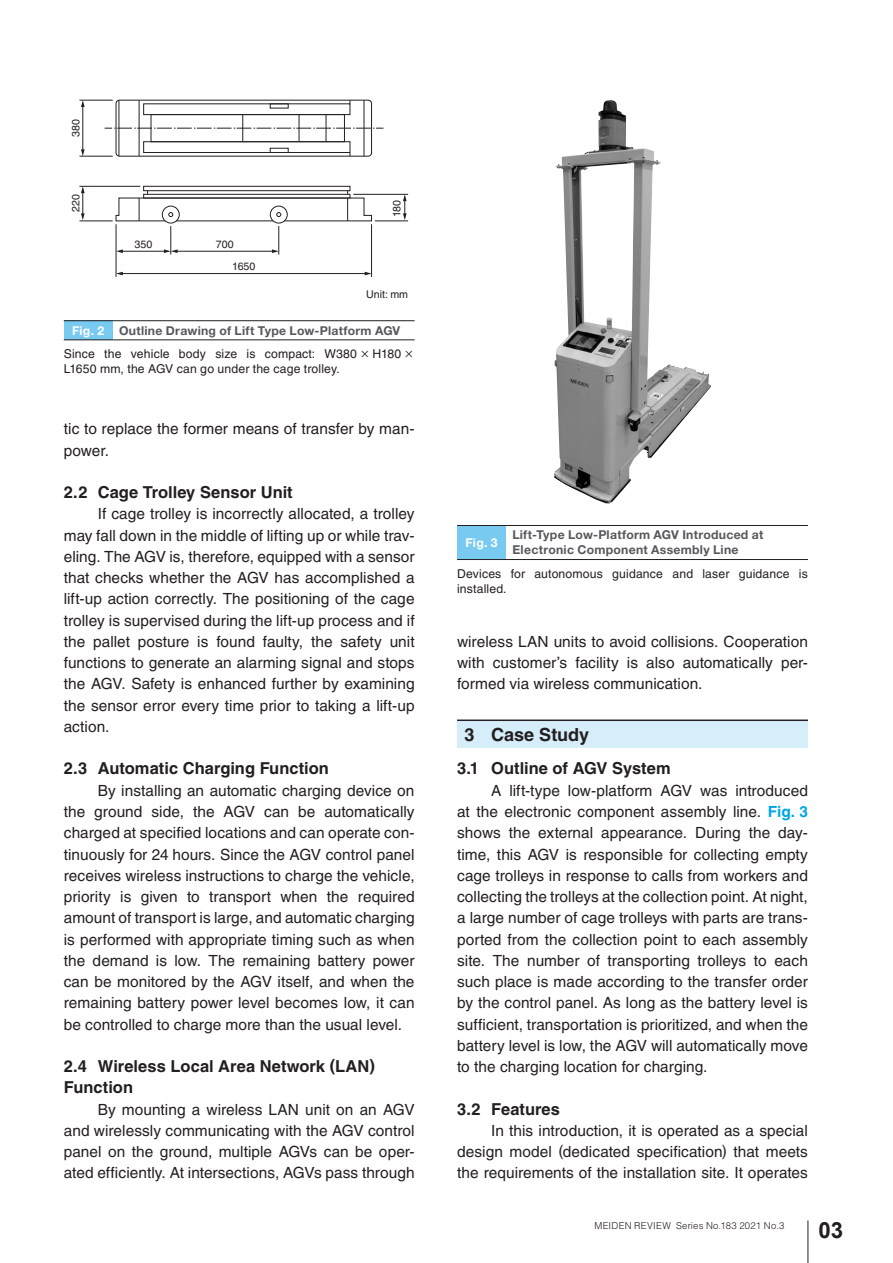
<style>
.page{position:relative;width:893px;height:1263px;background:#fff}
.page>*{position:absolute;margin:0;border:0;box-sizing:border-box;transform-origin:0 0}
.t1{font:700 22.35px "Arial";color:#231f20}
._3_大見出しタイトル{font:700 18px "Helvetica LT Std";color:#231f20}
._4_中見出し_スペースあり{font:700 16.5px/21.3px "Helvetica LT Std";color:#231f20}
._4_中見出し_スペースなし{font:700 16.5px "Helvetica LT Std";color:#231f20}
.b_本文{font:15.45px/21.3px "Helvetica LT Std";letter-spacing:.005em;color:#231f20;text-align:justify}
.図表キャプション_サブ{font:12.15px/14.9px "Helvetica LT Std";letter-spacing:.015em;color:#231f20}
.図表キャプション{font:700 12.15px/14.9px "Helvetica Neue LT Std";letter-spacing:.02em;color:#57585a}
.図表キャプション_数字{font:700 12.15px "Helvetica Neue LT Std";letter-spacing:.015em;color:#fff}
.t2{font:10.65px/22.4px "Helvetica LT Std";color:#231f20}
.t3{font:300 9.6px "Helvetica LT Std";letter-spacing:.02em;color:#231f20}
.s1{font-family:"Gothic BBB Pr 6 N";font-weight:500;font-size:10.95px}
.s2{font-family:"Gothic BBB Pr 6 N";font-weight:500}
.s3{font-weight:700;color:#00a5e5}
</style>
<div class="page">
<hr style="left:808px;top:1220px;width:1px;height:43px;background:#231f20">
<div style="left:457px;top:720px;width:351px;height:28px;background:#d6edfa"></div>
<hr style="left:457px;top:719px;width:351px;height:2px;background:#231f20">
<div style="left:143px;top:186px;width:207px;height:5px;border:1px solid #231f20"></div>
<svg style="left:105px;top:100px;width:278px;height:57px"></svg>
<hr style="left:79px;top:156px;width:34px;height:1px;background:#231f20">
<hr style="left:79px;top:100px;width:34px;height:1px;background:#231f20">
<hr style="left:83px;top:106px;width:1px;height:45px;background:#231f20">
<svg style="left:81px;top:100px;width:4px;height:7px"></svg>
<svg style="left:81px;top:149px;width:4px;height:7px"></svg>
<hr style="left:116px;top:224px;width:1px;height:53px;background:#231f20">
<hr style="left:371px;top:224px;width:1px;height:53px;background:#231f20">
<svg style="left:116px;top:191px;width:256px;height:64px"></svg>
<hr style="left:122px;top:273px;width:244px;height:1px;background:#231f20">
<svg style="left:365px;top:272px;width:6px;height:3px"></svg>
<svg style="left:116px;top:272px;width:7px;height:3px"></svg>
<hr style="left:79px;top:221px;width:34px;height:1px;background:#231f20">
<hr style="left:79px;top:186px;width:61px;height:1px;background:#231f20">
<svg style="left:81px;top:186px;width:4px;height:34px"></svg>
<hr style="left:375px;top:221px;width:33px;height:1px;background:#231f20">
<hr style="left:353px;top:194px;width:55px;height:1px;background:#231f20">
<svg style="left:403px;top:194px;width:4px;height:26px"></svg>
<div style="left:64px;top:321px;width:49px;height:19px;background:#79caf1"></div>
<hr style="left:64px;top:339px;width:351px;height:1px;background:#231f20">
<hr style="left:64px;top:320px;width:351px;height:1px;background:#231f20">
<img style="left:554px;top:100px;width:157px;height:404px">
<div style="left:457px;top:525px;width:49px;height:34px;background:#79caf1"></div>
<hr style="left:457px;top:559px;width:351px;height:1px;background:#231f20">
<hr style="left:457px;top:525px;width:351px;height:1px;background:#231f20">
<p class="t2" style="left:65px;top:137px;width:19px;rotate:-90deg">380</p>
<p class="t2" style="left:65px;top:212px;width:19px;rotate:-90deg">220</p>
<p class="t2" style="left:386px;top:217px;width:19px;rotate:-90deg">180</p>
<p class="t2" style="left:135px;top:233px;width:19px">350</p>
<p class="t2" style="left:232px;top:233px;width:25px;text-indent:-16px">700<br>1650</p>
<p class="t2" style="left:366px;top:283px;width:43px">Unit: mm</p>
<p class="図表キャプション_数字" style="left:72px;top:323px;width:34px">Fig. 2</p>
<p class="図表キャプション" style="left:119px;top:323px;width:283px">Outline Drawing of Lift Type Low-Platform AGV</p>
<p class="図表キャプション_サブ" style="left:64px;top:346px;width:352px">Since the vehicle body size is compact: W380 <span class="s1">×</span> H180 <span class="s1">×<br></span>L1650 mm, the AGV can go under the cage trolley.</p>
<p class="b_本文" style="left:64px;top:418px;width:352px">tic to replace the former means of transfer by man&shy;power.</p>
<p class="_4_中見出し_スペースあり" style="left:64px;top:481px;width:230px">2.2 Cage Trolley Sensor Unit</p>
<p class="b_本文" style="left:64px;top:503px;width:352px;text-indent:34px">If cage trolley is incorrectly allocated, a trolley may fall down in the middle of lifting up or while trav&shy;eling. The AGV is, therefore, equipped with a sensor that checks whether the AGV has accomplished a lift-up action correctly. The positioning of the cage trolley is supervised during the lift-up process and if the pallet posture is found faulty, the safety unit functions to generate an alarming signal and stops the AGV. Safety is enhanced further by examining the sensor error every time prior to taking a lift-up action.</p>
<p class="_4_中見出し_スペースあり" style="left:64px;top:758px;width:267px">2.3 Automatic Charging Function</p>
<p class="b_本文" style="left:64px;top:780px;width:352px;text-indent:34px">By installing an automatic charging device on the ground side, the AGV can be automatically charged at specified locations and can operate con&shy;tinuously for 24 hours. Since the AGV control panel receives wireless instructions to charge the vehicle, priority is given to transport when the required amount of transport is large, and automatic charging is performed with appropriate timing such as when the demand is low. The remaining battery power can be monitored by the AGV itself, and when the remaining battery power level becomes low, it can be controlled to charge more than the usual level.</p>
<p class="_4_中見出し_スペースあり" style="left:64px;top:1055px;width:313px">2.4 Wireless Local Area Network (LAN)<br>Function</p>
<p class="b_本文" style="left:64px;top:1098px;width:352px;text-indent:34px">By mounting a wireless LAN unit on an AGV and wirelessly communicating with the AGV control panel on the ground, multiple AGVs can be oper&shy;ated efficiently. At intersections, AGVs pass through</p>
<p class="図表キャプション_数字" style="left:465px;top:535px;width:34px">Fig. 3</p>
<p class="図表キャプション" style="left:512px;top:527px;width:253px">Lift-Type Low-Platform AGV Introduced at<br>Electronic Component Assembly Line</p>
<p class="図表キャプション_サブ" style="left:457px;top:566px;width:352px">Devices for autonomous guidance and laser guidance is installed.</p>
<p class="b_本文" style="left:457px;top:631px;width:352px">wireless LAN units to avoid collisions. Cooperation with customer<span class="s2">ʼ</span>s facility is also automatically per&shy;formed via wireless communication.</p>
<p class="_3_大見出しタイトル" style="left:465px;top:724px;width:126px">3 Case Study</p>
<p class="_4_中見出し_スペースなし" style="left:457px;top:759px;width:215px">3.1 Outline of AGV System</p>
<p class="b_本文" style="left:457px;top:780px;width:352px;text-indent:34px">A lift-type low-platform AGV was introduced at the electronic component assembly line. <span class="s3">Fig. 3 </span>shows the external appearance. During the day&shy;time, this AGV is responsible for collecting empty cage trolleys in response to calls from workers and collecting the trolleys at the collection point. At night, a large number of cage trolleys with parts are trans&shy;ported from the collection point to each assembly site. The number of transporting trolleys to each such place is made according to the transfer order by the control panel. As long as the battery level is sufficient, transportation is prioritized, and when the battery level is low, the AGV will automatically move to the charging location for charging.</p>
<p class="_4_中見出し_スペースあり" style="left:457px;top:1098px;width:104px">3.2 Features</p>
<p class="b_本文" style="left:457px;top:1120px;width:352px;text-indent:34px">In this introduction, it is operated as a special design model (dedicated specification) that meets the requirements of the installation site. It operates</p>
<p class="t3" style="left:594px;top:1219px;width:192px">MEIDEN REVIEW Series No.183 2021 No.3</p>
<h1 class="t1" style="left:819px;top:1214px;width:26px">03</h1>
</div>
